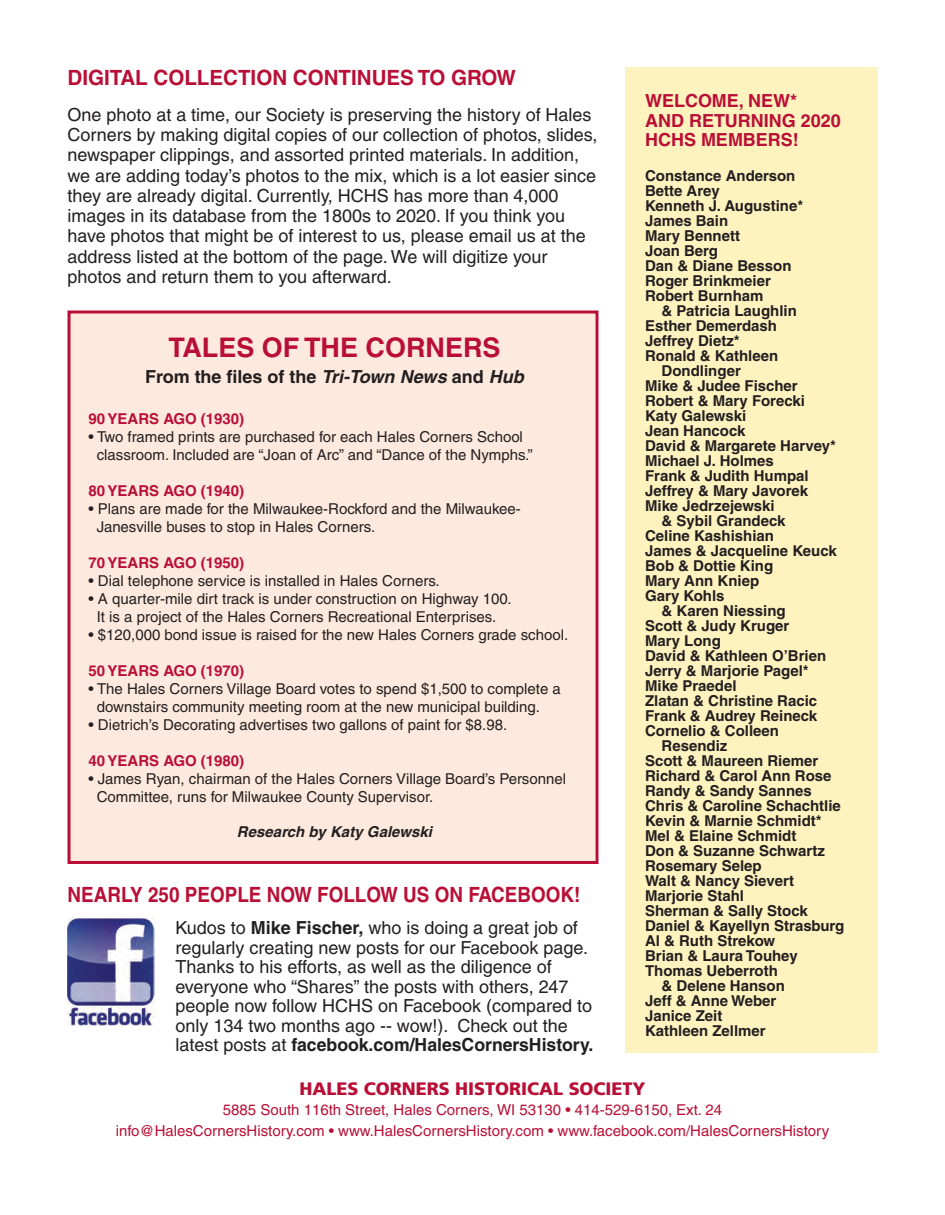
<style>
.page{position:relative;width:945px;height:1215px;background:#fff}
.page>*{position:absolute;margin:0;border:0;box-sizing:border-box;transform-origin:0 0}
.t1{font:700 27px "Helvetica";color:#b90f36}
.t2{font:700 21px "Helvetica";color:#b90f36;scale:.9 1}
.t3{font:700 21px "Helvetica";color:#b90f36}
.t4{font:18px/20.2px "Helvetica";color:#231f20}
.t5{font:700 18px/19.5px "Helvetica";color:#b90f36}
.t6{font:700 18px "Helvetica";color:#231f20}
.t7{font:900 18px "Frutiger";color:#b90f36}
.t8{font:700 15px/15px "Helvetica";color:#231f20}
.t9{font:15px/18px "Helvetica";color:#231f20}
.t10{font:15px/20.2px "Helvetica";color:#b90f36;text-align:center}
.t11{font:700 15px "Helvetica";color:#b90f36}
.t12{font:italic 700 15px "Helvetica";letter-spacing:.005em;color:#231f20}
.s1{font-style:italic}
.s2{font-weight:700}
</style>
<div class="page">
<div style="left:626px;top:68px;width:252px;height:985px;background:#fef2be"></div>
<div style="left:70px;top:314px;width:526px;height:547px;background:#fde9dd"></div>
<div style="left:68px;top:310px;width:530px;height:554px;border:3px solid #b90f36"></div>
<img style="left:68px;top:918px;width:86px;height:108px">
<h2 class="t3" style="left:68px;top:70px;width:450px">DIGITAL COLLECTION CONTINUES TO GROW</h2>
<p class="t4" style="left:68px;top:106px;width:531px">One photo at a time, our Society is preserving the history of Hales Corners by making digital copies of our collection of photos, slides, newspaper clippings, and assorted printed materials. In addition, we are adding today’s photos to the mix, which is a lot easier since they are already digital. Currently, HCHS has more than 4,000 images in its database from the 1800s to 2020. If you think you have photos that might be of interest to us, please email us at the address listed at the bottom of the page. We will digitize your photos and return them to you afterward.</p>
<h1 class="t1" style="left:168px;top:337px;width:334px">TALES OF THE CORNERS</h1>
<p class="t6" style="left:145px;top:370px;width:380px">From the files of the <span class="s1">Tri-Town News</span> and <span class="s1">Hub</span></p>
<p class="t11" style="left:88px;top:413px;width:157px">90 YEARS AGO (1930)</p>
<p class="t9" style="left:97px;top:429px;width:438px;text-indent:-8px">• Two framed prints are purchased for each Hales Corners School classroom. Included are “Joan of Arc” and “Dance of the Nymphs.”</p>
<p class="t11" style="left:88px;top:485px;width:157px">80 YEARS AGO (1940)</p>
<p class="t9" style="left:97px;top:501px;width:426px;text-indent:-8px">• Plans are made for the Milwaukee-Rockford and the Milwaukee-<br>Janesville buses to stop in Hales Corners.</p>
<p class="t11" style="left:88px;top:557px;width:157px">70 YEARS AGO (1950)</p>
<p class="t9" style="left:88px;top:573px;width:353px">• Dial telephone service is installed in Hales Corners.</p>
<p class="t9" style="left:88px;top:591px;width:425px;text-align:center">• A quarter-mile dirt track is under construction on Highway 100.<br>It is a project of the Hales Corners Recreational Enterprises.</p>
<p class="t9" style="left:88px;top:627px;width:481px">• $120,000 bond issue is raised for the new Hales Corners grade school.</p>
<p class="t11" style="left:88px;top:665px;width:157px">50 YEARS AGO (1970)</p>
<p class="t9" style="left:97px;top:681px;width:466px;text-indent:-8px">• The Hales Corners Village Board votes to spend $1,500 to complete a downstairs community meeting room at the new municipal building.</p>
<p class="t9" style="left:88px;top:717px;width:420px">• Dietrich’s Decorating advertises two gallons of paint for $8.98.</p>
<p class="t11" style="left:88px;top:755px;width:157px">40 YEARS AGO (1980)</p>
<p class="t9" style="left:97px;top:771px;width:471px;text-indent:-8px">• James Ryan, chairman of the Hales Corners Village Board’s Personnel<br>Committee, runs for Milwaukee County Supervisor.</p>
<p class="t12" style="left:237px;top:826px;width:197px">Research by Katy Galewski</p>
<h2 class="t2" style="left:68px;top:887px;width:571px">NEARLY 250 PEOPLE NOW FOLLOW US ON FACEBOOK!</h2>
<p class="t4" style="left:175px;top:920px;width:419px;line-height:19.5px">Kudos to <span class="s2">Mike Fischer,</span> who is doing a great job of regularly creating new posts for our Facebook page.<br>Thanks to his efforts, as well as the diligence of everyone who “Shares” the posts with others, 247 people now follow HCHS on Facebook (compared to only 134 two months ago -- wow!). Check out the latest posts at <span class="s2">facebook.com/HalesCornersHistory.</span></p>
<p class="t5" style="left:645px;top:93px;width:197px">WELCOME, NEW*<br>AND RETURNING 2020<br>HCHS MEMBERS!</p>
<p class="t8" style="left:645px;top:170px;width:160px">Constance Anderson<br>Bette Arey<br>Kenneth J. Augustine*<br>James Bain<br>Mary Bennett<br>Joan Berg<br>Dan &amp; Diane Besson<br>Roger Brinkmeier<br>Robert Burnham</p>
<p class="t8" style="left:662px;top:305px;width:137px">&amp; Patricia Laughlin</p>
<p class="t8" style="left:645px;top:320px;width:134px">Esther Demerdash</p>
<p class="t8" style="left:645px;top:335px;width:96px">Jeffrey Dietz*</p>
<p class="t8" style="left:645px;top:350px;width:135px">Ronald &amp; Kathleen</p>
<p class="t8" style="left:662px;top:365px;width:81px">Dondlinger</p>
<p class="t8" style="left:645px;top:380px;width:154px">Mike &amp; Judee Fischer</p>
<p class="t8" style="left:645px;top:395px;width:161px">Robert &amp; Mary Forecki</p>
<p class="t8" style="left:645px;top:410px;width:103px">Katy Galewski</p>
<p class="t8" style="left:645px;top:425px;width:102px">Jean Hancock</p>
<p class="t8" style="left:645px;top:440px;width:192px">David &amp; Margarete Harvey*</p>
<p class="t8" style="left:645px;top:455px;width:130px">Michael J. Holmes</p>
<p class="t8" style="left:645px;top:470px;width:165px">Frank &amp; Judith Humpal</p>
<p class="t8" style="left:645px;top:485px;width:165px">Jeffrey &amp; Mary Javorek</p>
<p class="t8" style="left:645px;top:500px;width:131px">Mike Jedrzejewski</p>
<p class="t8" style="left:662px;top:515px;width:125px">&amp; Sybil Grandeck</p>
<p class="t8" style="left:645px;top:530px;width:131px">Celine Kashishian</p>
<p class="t8" style="left:645px;top:545px;width:193px">James &amp; Jacqueline Keuck</p>
<p class="t8" style="left:645px;top:560px;width:130px">Bob &amp; Dottie King</p>
<p class="t8" style="left:645px;top:575px;width:116px">Mary Ann Kniep</p>
<p class="t8" style="left:645px;top:590px;width:81px">Gary Kohls</p>
<p class="t8" style="left:662px;top:605px;width:126px">&amp; Karen Niessing</p>
<p class="t8" style="left:645px;top:620px;width:146px">Scott &amp; Judy Kruger</p>
<p class="t8" style="left:645px;top:635px;width:77px">Mary Long</p>
<p class="t8" style="left:645px;top:650px;width:183px">David &amp; Kathleen O’Brien</p>
<p class="t8" style="left:645px;top:665px;width:165px">Jerry &amp; Marjorie Pagel*</p>
<p class="t8" style="left:645px;top:680px;width:93px">Mike Praedel</p>
<p class="t8" style="left:645px;top:695px;width:174px">Zlatan &amp; Christine Racic</p>
<p class="t8" style="left:645px;top:710px;width:174px">Frank &amp; Audrey Reineck</p>
<p class="t8" style="left:645px;top:725px;width:135px">Cornelio &amp; Colleen</p>
<p class="t8" style="left:662px;top:740px;width:67px">Resendiz</p>
<p class="t8" style="left:645px;top:755px;width:175px">Scott &amp; Maureen Riemer</p>
<p class="t8" style="left:645px;top:770px;width:188px">Richard &amp; Carol Ann Rose</p>
<p class="t8" style="left:645px;top:785px;width:168px">Randy &amp; Sandy Sannes</p>
<p class="t8" style="left:645px;top:800px;width:197px">Chris &amp; Caroline Schachtlie</p>
<p class="t8" style="left:645px;top:815px;width:178px">Kevin &amp; Marnie Schmidt*</p>
<p class="t8" style="left:645px;top:830px;width:153px">Mel &amp; Elaine Schmidt</p>
<p class="t8" style="left:645px;top:845px;width:181px">Don &amp; Suzanne Schwartz</p>
<p class="t8" style="left:645px;top:860px;width:118px">Rosemary Selep</p>
<p class="t8" style="left:645px;top:875px;width:151px">Walt &amp; Nancy Sievert</p>
<p class="t8" style="left:645px;top:890px;width:101px">Marjorie Stahl</p>
<p class="t8" style="left:645px;top:905px;width:164px">Sherman &amp; Sally Stock</p>
<p class="t8" style="left:645px;top:920px;width:201px">Daniel &amp; Kayellyn Strasburg</p>
<p class="t8" style="left:645px;top:935px;width:132px">Al &amp; Ruth Strekow</p>
<p class="t8" style="left:645px;top:950px;width:154px">Brian &amp; Laura Touhey</p>
<p class="t8" style="left:645px;top:965px;width:134px">Thomas Ueberroth</p>
<p class="t8" style="left:662px;top:980px;width:125px">&amp; Delene Hanson</p>
<p class="t8" style="left:645px;top:995px;width:133px">Jeff &amp; Anne Weber</p>
<p class="t8" style="left:645px;top:1010px;width:79px">Janice Zeit</p>
<p class="t8" style="left:645px;top:1025px;width:122px">Kathleen Zellmer</p>
<p class="t7" style="left:299px;top:1082px;width:348px">HALES CORNERS HISTORICAL SOCIETY</p>
<p class="t10" style="left:116px;top:1101px;width:715px">5885 South 116th Street, Hales Corners, WI 53130 • 414-529-6150, Ext. 24<br>info@HalesCornersHistory.com • www.HalesCornersHistory.com • www.facebook.com/HalesCornersHistory</p>
</div>
